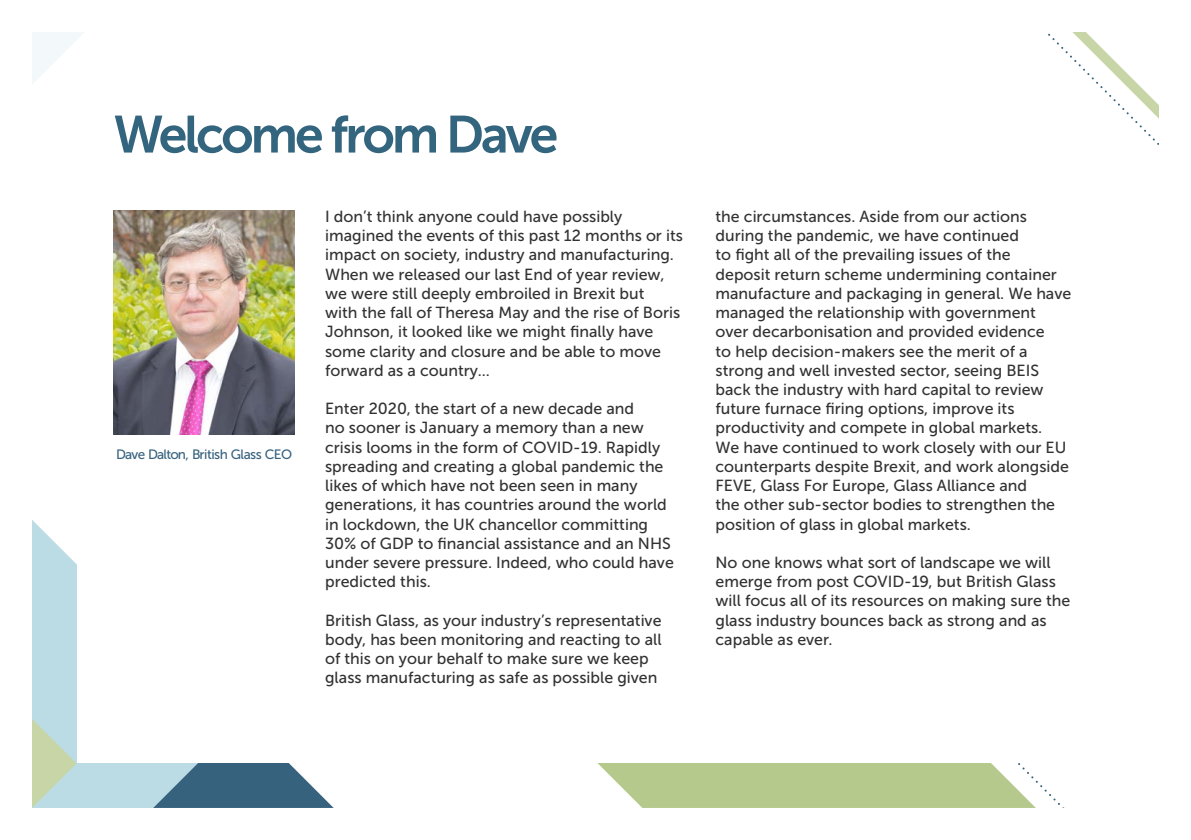
<style>
.page{position:relative;width:1191px;height:840px;background:#fff}
.page>*{position:absolute;margin:0;border:0;box-sizing:border-box;transform-origin:0 0}
.t1{font:52px "Museo Sans 700";letter-spacing:-.06em;color:#34657e}
.Body_copy{font:16px/19.2px "Museo Sans 500";color:#333232}
.Body_copy-2{font:13.6px "Museo Sans 500";letter-spacing:-.04em;color:#37627e}
</style>
<div class="page">
<svg style="left:33px;top:521px;width:88px;height:285px;background:#c1dfe7"></svg>
<svg style="left:33px;top:686px;width:44px;height:120px;background:#bfd9ce"></svg>
<svg style="left:33px;top:33px;width:50px;height:50px"></svg>
<svg style="left:597px;top:763px;width:463px;height:43px;background:#bfd09d"></svg>
<svg style="left:121px;top:763px;width:211px;height:43px;background:#6e92a6"></svg>
<div style="left:77px;top:77px;width:1037px;height:686px;background:#fff"></div>
<img style="left:113px;top:210px;width:182px;height:224px">
<svg style="left:1048px;top:33px;width:110px;height:112px"></svg>
<h1 class="t1" style="left:113px;top:105px;width:446px">Welcome from Dave</h1>
<p class="Body_copy-2" style="left:116px;top:446px;width:177px">Dave Dalton, British Glass CEO</p>
<p class="Body_copy" style="left:325px;top:207px;width:359px">I don’t think anyone could have possibly imagined the events of this past 12 months or its impact on society, industry and manufacturing.<br>When we released our last End of year review, we were still deeply embroiled in Brexit but<br>with the fall of Theresa May and the rise of Boris Johnson, it looked like we might finally have some clarity and closure and be able to move forward as a country...</p>
<p class="Body_copy" style="left:325px;top:399px;width:350px">Enter 2020, the start of a new decade and<br>no sooner is January a memory than a new crisis looms in the form of COVID-19. Rapidly spreading and creating a global pandemic the likes of which have not been seen in many generations, it has countries around the world in lockdown, the UK chancellor committing 30% of GDP to financial assistance and an NHS under severe pressure. Indeed, who could have predicted this.</p>
<p class="Body_copy" style="left:325px;top:610px;width:338px">British Glass, as your industry’s representative body, has been monitoring and reacting to all of this on your behalf to make sure we keep glass manufacturing as safe as possible given</p>
<p class="Body_copy" style="left:715px;top:207px;width:357px">the circumstances. Aside from our actions during the pandemic, we have continued<br>to fight all of the prevailing issues of the<br>deposit return scheme undermining container manufacture and packaging in general. We have managed the relationship with government over decarbonisation and provided evidence<br>to help decision-makers see the merit of a strong and well invested sector, seeing BEIS back the industry with hard capital to review future furnace firing options, improve its productivity and compete in global markets.<br>We have continued to work closely with our EU counterparts despite Brexit, and work alongside FEVE, Glass For Europe, Glass Alliance and<br>the other sub-sector bodies to strengthen the position of glass in global markets.</p>
<p class="Body_copy" style="left:715px;top:552px;width:356px">No one knows what sort of landscape we will emerge from post COVID-19, but British Glass will focus all of its resources on making sure the glass industry bounces back as strong and as capable as ever.</p>
</div>
